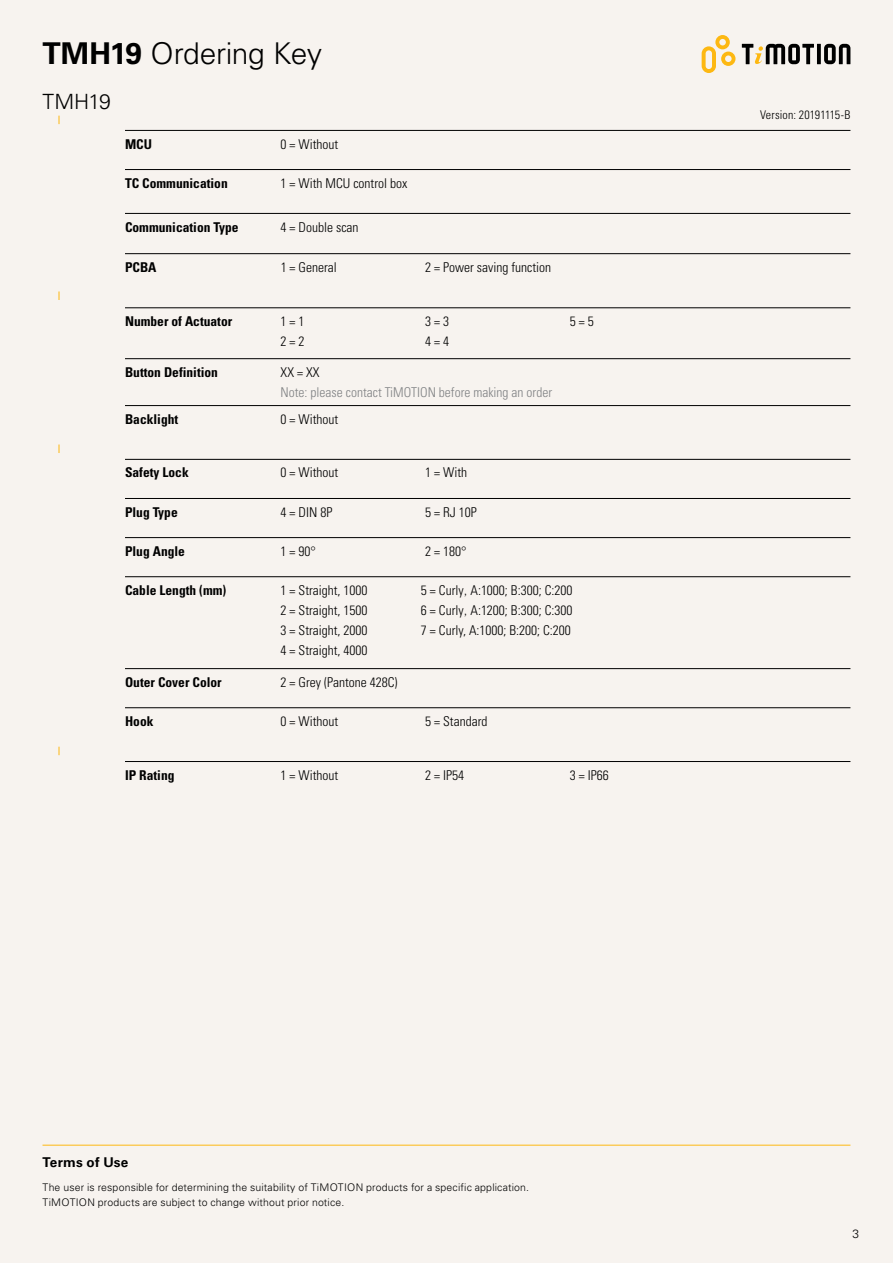
<style>
.page{position:relative;width:893px;height:1263px;background:#f7f3ef}
.page>*{position:absolute;margin:0;border:0;box-sizing:border-box;transform-origin:0 0}
.t1{font:300 30px "Univers LT Std";letter-spacing:-.015em;color:#000}
.t2{font:300 21px "Univers LT Std";letter-spacing:-.02em;color:#000}
.t3{font:300 condensed 13.5px/20.1px "Univers LT Std";color:#000}
.t4{font:700 condensed 13.5px "Univers LT Std";color:#000}
.t5{font:300 condensed 13.5px "Univers LT Std";color:#808284}
.t6{font:700 13.5px "Univers LT Std";letter-spacing:.015em;color:#000}
.t7{font:300 condensed 12px "Univers LT Std";letter-spacing:.005em;color:#000}
.t8{font:300 12px "Univers LT Std";color:#000}
.t9{font:300 10.5px/15px "Univers LT Std";letter-spacing:.015em;color:#000}
.s1{font-weight:700}
.s2{font-family:"Adobe Ming Std";font-stretch:normal}
</style>
<div class="page">
<svg style="left:702px;top:35px;width:33px;height:38px"></svg>
<svg style="left:817px;top:44px;width:4px;height:20px"></svg>
<svg style="left:824px;top:44px;width:26px;height:20px"></svg>
<svg style="left:742px;top:44px;width:72px;height:20px"></svg>
<hr style="left:125px;top:169px;width:725px;height:1px;background:#000">
<hr style="left:125px;top:130px;width:725px;height:1px;background:#000">
<hr style="left:125px;top:213px;width:725px;height:1px;background:#000">
<hr style="left:125px;top:405px;width:725px;height:1px;background:#000">
<hr style="left:125px;top:459px;width:725px;height:1px;background:#000">
<hr style="left:125px;top:498px;width:725px;height:1px;background:#000">
<hr style="left:125px;top:707px;width:725px;height:1px;background:#000">
<hr style="left:125px;top:668px;width:725px;height:1px;background:#000">
<hr style="left:125px;top:537px;width:725px;height:1px;background:#000">
<hr style="left:125px;top:761px;width:725px;height:1px;background:#000">
<hr style="left:125px;top:308px;width:725px;height:1px;background:#000">
<hr style="left:125px;top:576px;width:725px;height:1px;background:#000">
<hr style="left:125px;top:253px;width:725px;height:1px;background:#000">
<hr style="left:125px;top:358px;width:725px;height:1px;background:#000">
<hr style="left:43px;top:1145px;width:807px;height:1px;background:#fdb812">
<h1 class="t1" style="left:43px;top:36px;width:281px"><span class="s1">TMH19</span> Ordering Key</h1>
<h2 class="t2" style="left:43px;top:89px;width:70px">TMH19</h2>
<p class="t4" style="left:125px;top:135px;width:28px">MCU</p>
<p class="t3" style="left:281px;top:134px;width:59px">0 = Without</p>
<p class="t4" style="left:125px;top:175px;width:104px">TC Communication</p>
<p class="t3" style="left:281px;top:173px;width:128px">1 = With MCU control box</p>
<p class="t4" style="left:125px;top:218px;width:115px">Communication Type</p>
<p class="t3" style="left:281px;top:217px;width:79px">4 = Double scan</p>
<p class="t4" style="left:125px;top:259px;width:33px">PCBA</p>
<p class="t3" style="left:281px;top:257px;width:58px">1 = General</p>
<p class="t3" style="left:425px;top:257px;width:127px">2 = Power saving function</p>
<p class="t4" style="left:125px;top:313px;width:109px">Number of Actuator</p>
<p class="t3" style="left:281px;top:311px;width:25px">1 = 1<br>2 = 2</p>
<p class="t3" style="left:425px;top:311px;width:25px">3 = 3<br>4 = 4</p>
<p class="t3" style="left:570px;top:311px;width:25px">5 = 5</p>
<p class="t4" style="left:125px;top:364px;width:95px">Button Definition</p>
<p class="t3" style="left:281px;top:362px;width:40px">XX = XX</p>
<p class="t5" style="left:281px;top:384px;width:273px">Note: please contact TiMOTION before making an order</p>
<p class="t4" style="left:125px;top:411px;width:55px">Backlight</p>
<p class="t3" style="left:281px;top:409px;width:59px">0 = Without</p>
<p class="t4" style="left:125px;top:464px;width:65px">Safety Lock</p>
<p class="t3" style="left:281px;top:463px;width:59px">0 = Without</p>
<p class="t3" style="left:425px;top:463px;width:43px">1 = With</p>
<p class="t4" style="left:125px;top:503px;width:54px">Plug Type</p>
<p class="t3" style="left:281px;top:502px;width:53px">4 = DIN 8P</p>
<p class="t3" style="left:425px;top:502px;width:53px">5 = RJ 10P</p>
<p class="t4" style="left:125px;top:543px;width:62px">Plug Angle</p>
<p class="t3" style="left:281px;top:541px;width:37px">1 = 90°</p>
<p class="t3" style="left:425px;top:541px;width:43px">2 = 180°</p>
<p class="t4" style="left:125px;top:582px;width:103px">Cable Length (mm)</p>
<p class="t3" style="left:281px;top:580px;width:88px;text-align:justify">1 = Straight, 1000<br>2 = Straight, 1500<br>3 = Straight, 2000<br>4 = Straight, 4000</p>
<p class="t3" style="left:421px;top:580px;width:153px;text-align:justify">5 = Curly<span class="s2">,</span> A:1000; B:300; C:200<br>6 = Curly<span class="s2">,</span> A:1200; B:300; C:300<br>7 = Curly, A:1000; B:200; C:200</p>
<p class="t4" style="left:125px;top:674px;width:98px">Outer Cover Color</p>
<p class="t3" style="left:281px;top:672px;width:118px">2 = Grey (Pantone 428C)</p>
<p class="t4" style="left:125px;top:713px;width:30px">Hook</p>
<p class="t3" style="left:281px;top:711px;width:59px">0 = Without</p>
<p class="t3" style="left:425px;top:711px;width:64px">5 = Standard</p>
<p class="t4" style="left:125px;top:766px;width:51px">IP Rating</p>
<p class="t3" style="left:281px;top:765px;width:59px">1 = Without</p>
<p class="t3" style="left:425px;top:765px;width:40px">2 = IP54</p>
<p class="t3" style="left:570px;top:765px;width:40px">3 = IP66</p>
<p class="t6" style="left:43px;top:1155px;width:87px">Terms of Use</p>
<p class="t9" style="left:43px;top:1179px;width:488px">The user is responsible for determining the suitability of TiMOTION products for a specific application.<br>TiMOTION products are subject to change without prior notice.</p>
<p class="t7" style="left:760px;top:108px;width:92px">Version: 20191115-B</p>
<p class="t8" style="left:852px;top:1226px;width:8px">3</p>
</div>
